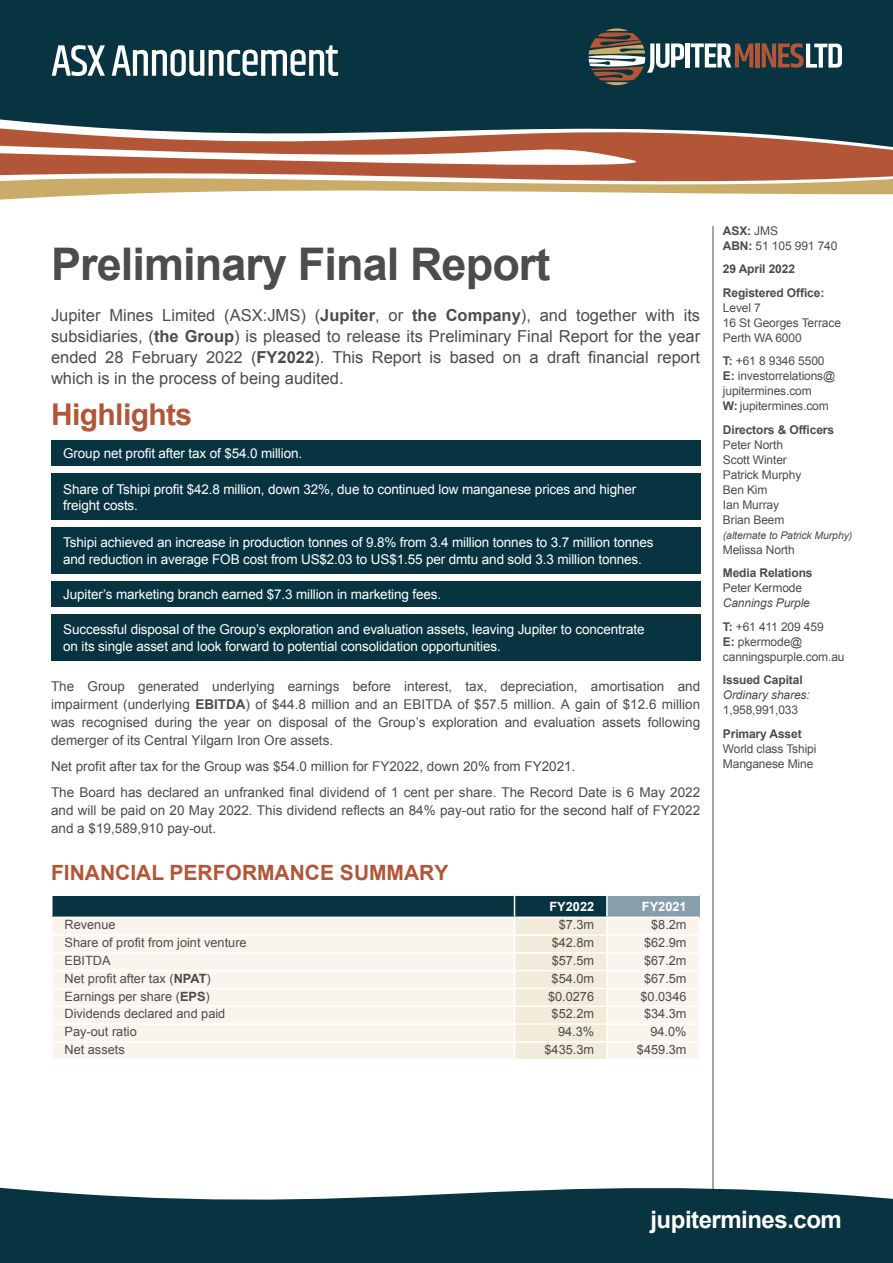
<style>
.page{position:relative;width:893px;height:1263px;background:#fff}
.page>*{position:absolute;margin:0;border:0;box-sizing:border-box;transform-origin:0 0}
.t1{font:700 45px "Arial";letter-spacing:-.02em;color:#4b4c4d}
.t2{font:700 30px "Arial";letter-spacing:-.02em;color:#b35537}
.t3{font:700 24px "Arial";letter-spacing:-.02em;color:#fff}
.t4{font:700 21px "Arial";color:#b35537}
.t5{font:16.5px/21px "Arial";color:#4b4c4d;text-align:justify}
.t6{font:13.5px/18px "Arial";color:#4b4c4d}
.t7{font:13.5px/16.5px "Arial";letter-spacing:-.01em;color:#fff}
.Body_Style{font:12.75px "Arial";color:#4b4c4d}
.Body_Style-2{font:700 12.75px "Arial";color:#fff}
.t8{font:12px/15px "Arial";letter-spacing:-.01em;color:#4b4c4d}
.t9{font:700 12px/15px "Arial";letter-spacing:-.01em;color:#4b4c4d}
.t10{font:italic 12px/15px "Arial";letter-spacing:-.01em;color:#4b4c4d}
.t11{font:italic 10.5px "Arial";letter-spacing:-.01em;color:#4b4c4d}
.s1{font-weight:700}
.s2{font-weight:400}
.s3{font-weight:400;font-style:italic}
.s4{font-weight:700;font-style:normal}
.s5{font-style:normal}
</style>
<div class="page">
<div style="left:0;top:0;width:893px;height:102px;background:#083441"></div>
<svg style="left:0;top:102px;width:893px;height:38px;background:#39535a"></svg>
<svg style="left:0;top:140px;width:893px;height:60px"></svg>
<svg style="left:52px;top:45px;width:286px;height:31px"></svg>
<div style="left:607px;top:895px;width:92px;height:22px;background:#889eaa"></div>
<div style="left:608px;top:918px;width:91px;height:141px;background:#f9f5ec"></div>
<hr style="left:607px;top:894px;width:92px;height:2px;background:#fff">
<hr style="left:607px;top:916px;width:92px;height:2px;background:#fff">
<hr style="left:607px;top:934px;width:92px;height:2px;background:#fff">
<hr style="left:607px;top:952px;width:92px;height:2px;background:#fff">
<hr style="left:607px;top:970px;width:92px;height:1px;background:#fff">
<hr style="left:607px;top:988px;width:92px;height:1px;background:#fff">
<hr style="left:607px;top:1005px;width:92px;height:2px;background:#fff">
<hr style="left:607px;top:1023px;width:92px;height:2px;background:#fff">
<hr style="left:607px;top:1041px;width:92px;height:1px;background:#fff">
<svg style="left:51px;top:895px;width:557px;height:164px;background:#dadcd5"></svg>
<hr style="left:713px;top:226px;width:1px;height:965px;background:#4b4c4d">
<svg style="left:588px;top:28px;width:96px;height:57px;background:#5a6564"></svg>
<div style="left:685px;top:43px;width:5px;height:24px;background:#fff"></div>
<svg style="left:691px;top:43px;width:62px;height:24px"></svg>
<div style="left:755px;top:43px;width:5px;height:24px;background:#b35537"></div>
<svg style="left:762px;top:43px;width:80px;height:25px"></svg>
<svg style="left:0;top:1163px;width:893px;height:92px;fill:#083441"></svg>
<div style="left:0;top:1255px;width:893px;height:8px;background:#083441"></div>
<div style="left:51px;top:440px;width:649px;height:26px;background:#083441"></div>
<div style="left:51px;top:473px;width:649px;height:47px;background:#083441"></div>
<div style="left:51px;top:527px;width:649px;height:47px;background:#083441"></div>
<div style="left:51px;top:581px;width:649px;height:25px;background:#083441"></div>
<div style="left:51px;top:614px;width:649px;height:47px;background:#083441"></div>
<p class="t1" style="left:51px;top:234px;width:501px">Preliminary Final Report</p>
<p class="t5" style="left:51px;top:305px;width:651px">Jupiter Mines Limited (ASX:JMS) (<span class="s1">Jupiter</span>, or <span class="s1">the Company</span>), and together with its subsidiaries, (<span class="s1">the Group</span>) is pleased to release its Preliminary Final Report for the year ended 28 February 2022 (<span class="s1">FY2022</span>). This Report is based on a draft financial report which is in the process of being audited.</p>
<p class="t2" style="left:51px;top:395px;width:143px">Highlights</p>
<p class="t7" style="left:63px;top:445px;width:240px">Group net profit after tax of $54.0 million.</p>
<p class="t7" style="left:63px;top:481px;width:575px">Share of Tshipi profit $42.8 million, down 32%, due to continued low manganese prices and higher freight costs.</p>
<p class="t7" style="left:63px;top:534px;width:592px">Tshipi achieved an increase in production tonnes of 9.8% from 3.4 million tonnes to 3.7 million tonnes and reduction in average FOB cost from US$2.03 to US$1.55 per dmtu and sold 3.3 million tonnes.</p>
<p class="t7" style="left:63px;top:586px;width:380px">Jupiter’s marketing branch earned $7.3 million in marketing fees.</p>
<p class="t7" style="left:63px;top:621px;width:583px">Successful disposal of the Group’s exploration and evaluation assets, leaving Jupiter to concentrate on its single asset and look forward to potential consolidation opportunities.</p>
<p class="t6" style="left:51px;top:677px;width:651px;text-align:justify">The Group generated underlying earnings before interest, tax, depreciation, amortisation and impairment (underlying <span class="s1">EBITDA</span>) of $44.8 million and an EBITDA of $57.5 million. A gain of $12.6 million was recognised during the year on disposal of the Group’s exploration and evaluation assets following demerger of its Central Yilgarn Iron Ore assets.</p>
<p class="t6" style="left:51px;top:753px;width:651px;line-height:26.1px">Net profit after tax for the Group was $54.0 million for FY2022, down 20% from FY2021.<br>The Board has declared an unfranked final dividend of 1 cent per share. The Record Date is 6 May 2022</p>
<p class="t6" style="left:51px;top:801px;width:651px">and will be paid on 20 May 2022. This dividend reflects an 84% pay-out ratio for the second half of FY2022 and a $19,589,910 pay-out.</p>
<p class="t4" style="left:51px;top:859px;width:399px">FINANCIAL PERFORMANCE SUMMARY</p>
<p class="Body_Style-2" style="left:549px;top:898px;width:46px">FY2022</p>
<p class="Body_Style-2" style="left:642px;top:898px;width:46px">FY2021</p>
<p class="Body_Style" style="left:65px;top:916px;width:53px">Revenue</p>
<p class="Body_Style" style="left:559px;top:916px;width:37px">$7.3m</p>
<p class="Body_Style" style="left:651px;top:916px;width:37px">$8.2m</p>
<p class="Body_Style" style="left:65px;top:934px;width:184px">Share of profit from joint venture</p>
<p class="Body_Style" style="left:552px;top:934px;width:44px">$42.8m</p>
<p class="Body_Style" style="left:644px;top:934px;width:44px">$62.9m</p>
<p class="Body_Style" style="left:65px;top:952px;width:48px">EBITDA</p>
<p class="Body_Style" style="left:552px;top:952px;width:44px">$57.5m</p>
<p class="Body_Style" style="left:644px;top:952px;width:44px">$67.2m</p>
<p class="Body_Style" style="left:65px;top:970px;width:148px">Net profit after tax (<span class="s1">NPAT</span>)</p>
<p class="Body_Style" style="left:552px;top:970px;width:44px">$54.0m</p>
<p class="Body_Style" style="left:644px;top:970px;width:44px">$67.5m</p>
<p class="Body_Style" style="left:65px;top:988px;width:147px">Earnings per share (<span class="s1">EPS</span>)</p>
<p class="Body_Style" style="left:548px;top:988px;width:48px">$0.0276</p>
<p class="Body_Style" style="left:640px;top:988px;width:48px">$0.0346</p>
<p class="Body_Style" style="left:65px;top:1005px;width:162px">Dividends declared and paid</p>
<p class="Body_Style" style="left:552px;top:1005px;width:44px">$52.2m</p>
<p class="Body_Style" style="left:644px;top:1005px;width:44px">$34.3m</p>
<p class="Body_Style" style="left:65px;top:1023px;width:74px">Pay-out ratio</p>
<p class="Body_Style" style="left:558px;top:1023px;width:38px">94.3%</p>
<p class="Body_Style" style="left:650px;top:1023px;width:38px">94.0%</p>
<p class="Body_Style" style="left:65px;top:1041px;width:62px">Net assets</p>
<p class="Body_Style" style="left:545px;top:1041px;width:51px">$435.3m</p>
<p class="Body_Style" style="left:637px;top:1041px;width:51px">$459.3m</p>
<p class="t8" style="left:723px;top:223px;width:116px"><span class="s1">ASX:</span> JMS<br><span class="s1">ABN:</span> 51 105 991 740</p>
<p class="t9" style="left:723px;top:262px;width:74px">29 April 2022</p>
<p class="t8" style="left:723px;top:285px;width:120px"><span class="s1">Registered Office:<br></span>Level 7<br>16 St Georges Terrace<br>Perth WA 6000</p>
<p class="t8" style="left:723px;top:354px;width:114px"><span class="s1">T:</span> +61 8 9346 5500<br><span class="s1">E:</span> investorrelations@ jupitermines.com<br><span class="s1">W:</span> jupitermines.com</p>
<p class="t8" style="left:723px;top:422px;width:113px"><span class="s1">Directors &amp; Officers<br></span>Peter North<br>Scott Winter<br>Patrick Murphy<br>Ben Kim<br>Ian Murray<br>Brian Beem</p>
<p class="t11" style="left:723px;top:528px;width:131px">(alternate to Patrick Murphy)</p>
<p class="t8" style="left:723px;top:542px;width:73px">Melissa North</p>
<p class="t9" style="left:723px;top:566px;width:91px">Media Relations<br><span class="s2">Peter Kermode<br></span><span class="s3">Cannings Purple</span></p>
<p class="t8" style="left:723px;top:619px;width:123px"><span class="s1">T:</span> +61 411 209 459<br><span class="s1">E:</span> pkermode@ canningspurple.com.au</p>
<p class="t10" style="left:723px;top:673px;width:88px"><span class="s4">Issued Capital<br></span>Ordinary shares:<br><span class="s5">1,958,991,033</span></p>
<p class="t8" style="left:723px;top:726px;width:95px"><span class="s1">Primary Asset<br></span>World class Tshipi<br>Manganese Mine</p>
<p class="t3" style="left:650px;top:1204px;width:193px">jupitermines.com</p>
</div>
